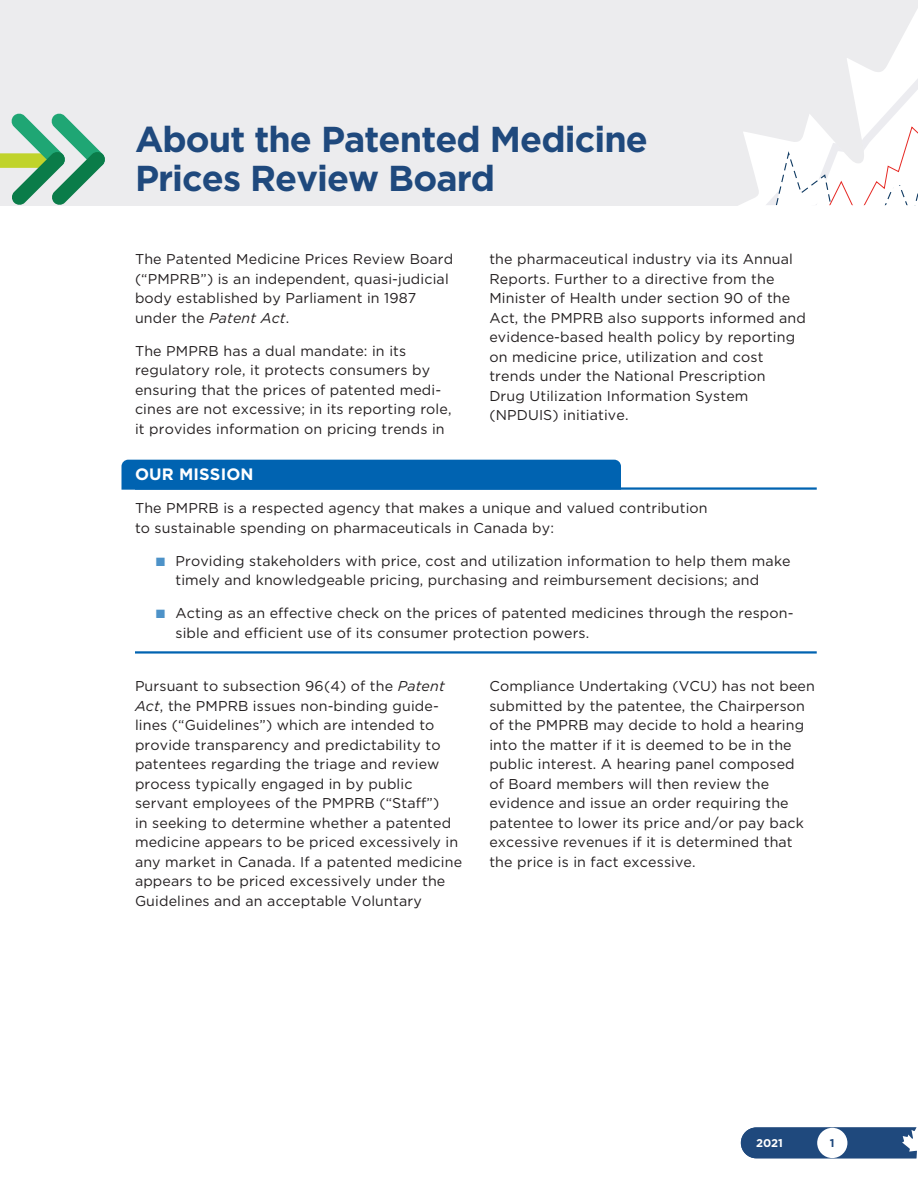
<style>
.page{position:relative;width:918px;height:1188px;background:#fff}
.page>*{position:absolute;margin:0;border:0;box-sizing:border-box;transform-origin:0 0}
.t1{font:700 36px/39px "Gotham HTF";letter-spacing:-.025em;color:#1f497d}
.call-out{font:700 16.5px "Gotham HTF";letter-spacing:.01em;color:#fff}
.Body{font:14.25px/19.5px "Gotham HTF";letter-spacing:.01em;color:#231f20}
.t2{font:700 11.25px "Gotham HTF";color:#fff}
.t3{font:700 11.25px "Gotham HTF";color:#1f497d}
.s1{font-style:italic}
.s2{font-family:"Arial";font-size:18px;color:#4d92c8}
</style>
<div class="page">
<div style="left:0;top:0;width:918px;height:205px;background:#ececee"></div>
<svg style="left:0;top:113px;width:105px;height:92px"></svg>
<svg style="left:741px;top:9px;width:177px;height:196px"></svg>
<svg style="left:741px;top:1127px;width:176px;height:32px"></svg>
<div style="left:122px;top:460px;width:499px;height:30px;background:#0063b1"></div>
<hr style="left:135px;top:487px;width:682px;height:3px;background:#0063b1">
<hr style="left:135px;top:651px;width:682px;height:3px;background:#0063b1">
<h2 class="t1" style="left:135px;top:119px;width:514px">About the Patented Medicine<br>Prices Review Board</h2>
<p class="Body" style="left:135px;top:249px;width:320px">The Patented Medicine Prices Review Board (“PMPRB”) is an independent, quasi-judicial body established by Parliament in 1987 under the <span class="s1">Patent Act</span>.</p>
<p class="Body" style="left:135px;top:341px;width:318px">The PMPRB has a dual mandate: in its regulatory role, it protects consumers by ensuring that the prices of patented medi&shy;cines are not excessive; in its reporting role, it provides information on pricing trends in</p>
<p class="Body" style="left:489px;top:249px;width:318px">the pharmaceutical industry via its Annual Reports. Further to a directive from the Minister of Health under section 90 of the Act, the PMPRB also supports informed and evidence-based health policy by reporting on medicine price, utilization and cost trends under the National Prescription<br>Drug Utilization Information System (NPDUIS) initiative.</p>
<p class="call-out" style="left:135px;top:465px;width:120px">OUR MISSION</p>
<p class="Body" style="left:135px;top:498px;width:574px">The PMPRB is a respected agency that makes a unique and valued contribution to sustainable spending on pharmaceuticals in Canada by:</p>
<p class="Body" style="left:176px;top:551px;width:617px;text-indent:-20px"><span class="s2">■</span> Providing stakeholders with price, cost and utilization information to help them make timely and knowledgeable pricing, purchasing and reimbursement decisions; and</p>
<p class="Body" style="left:176px;top:603px;width:620px;text-indent:-20px"><span class="s2">■</span> Acting as an effective check on the prices of patented medicines through the respon&shy;sible and efficient use of its consumer protection powers.</p>
<p class="Body" style="left:135px;top:676px;width:329px">Pursuant to subsection 96(4) of the <span class="s1">Patent Act</span>, the PMPRB issues non-binding guide&shy;lines (“Guidelines”) which are intended to provide transparency and predictability to patentees regarding the triage and review process typically engaged in by public servant employees of the PMPRB (“Staff”)<br>in seeking to determine whether a patented medicine appears to be priced excessively in any market in Canada. If a patented medicine appears to be priced excessively under the Guidelines and an acceptable Voluntary</p>
<p class="Body" style="left:489px;top:676px;width:327px">Compliance Undertaking (VCU) has not been submitted by the patentee, the Chairperson of the PMPRB may decide to hold a hearing into the matter if it is deemed to be in the public interest. A hearing panel composed<br>of Board members will then review the evidence and issue an order requiring the patentee to lower its price and/or pay back excessive revenues if it is determined that the price is in fact excessive.</p>
<p class="t2" style="left:756px;top:1136px;width:28px">2021</p>
<p class="t3" style="left:830px;top:1137px;width:6px">1</p>
</div>
